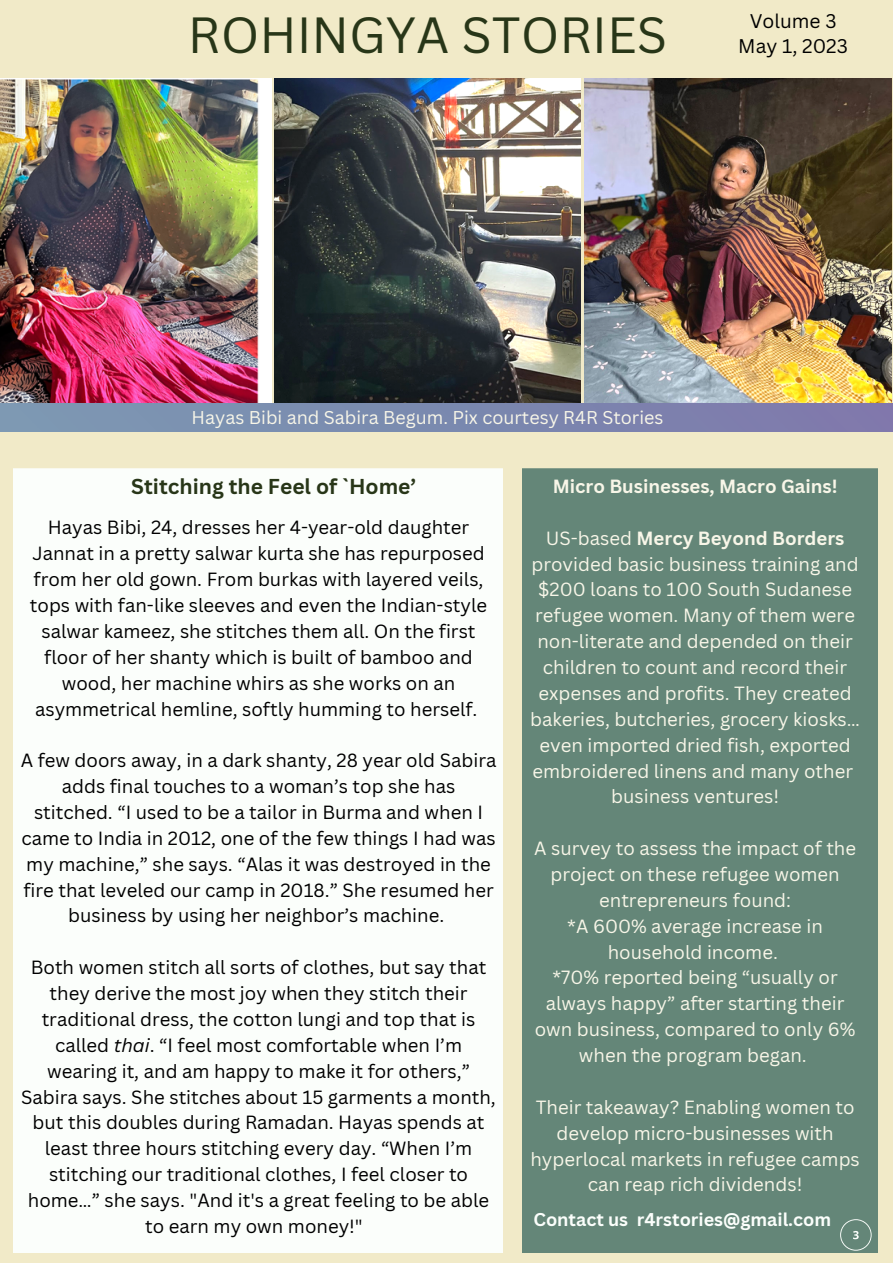
<style>
.page{position:relative;width:893px;height:1264px;background:#fff}
.page>*{position:absolute;margin:0;border:0;box-sizing:border-box;transform-origin:0 0}
.t1{font:49.5px "Canva Sans";color:#283618}
.t2{font:700 21px "Canva Sans";color:#283618}
.t3{font:19.2px/25.8px "Canva Sans";color:#000;text-align:center}
.t4{font:700 18.9px "Canva Sans";color:#000}
.t5{font:18.6px/25.8px "Canva Sans";color:#000;text-align:center}
.t6{font:18.6px/25.8px "Canva Sans";color:#f8f6e8;text-align:center}
.t7{font:700 18.6px "Canva Sans";color:#f8f6e8}
.t8{font:18px "Canva Sans";color:#f8f6e8}
.t9{font:700 18px "Canva Sans";color:#fbfefb}
.s1{font-style:italic}
.s2{font-weight:700}
</style>
<div class="page">
<div style="left:0;top:0;width:892px;height:1262px;background:#f1eac8"></div>
<div style="left:13px;top:462px;width:490px;height:790px;background:#fbfefb"></div>
<div style="left:522px;top:458px;width:356px;height:794px;background:#648678"></div>
<svg style="left:0;top:78px;width:892px;height:390px"></svg>
<img style="left:584px;top:79px;width:307px;height:324px">
<img style="left:0;top:79px;width:271px;height:324px">
<img style="left:275px;top:79px;width:306px;height:324px">
<img style="left:0;top:403px;width:892px;height:28px">
<svg style="left:840px;top:1219px;width:31px;height:31px"></svg>
<h1 class="t1" style="left:188px;top:0;width:480px">ROHINGYA STORIES</h1>
<p class="t3" style="left:738px;top:7px;width:111px">Volume 3<br>May 1, 2023</p>
<h1 class="t1" style="left:139px;top:12px;width:480px">ROHINGYA STORIES</h1>
<p class="t3" style="left:761px;top:25px;width:88px">Volume 3</p>
<p class="t8" style="left:192px;top:405px;width:473px">Hayas Bibi and Sabira Begum. Pix courtesy R4R Stories</p>
<p class="t4" style="left:147px;top:464px;width:199px">Games refugees play!</p>
<p class="t5" style="left:30px;top:514px;width:459px">Hayas Bibi, 24, dresses her 4-year-old daughter Jannat in a pretty salwar kurta she has repurposed from her old gown. From burkas with layered veils, tops with fan-like sleeves and even the Indian-style salwar kameez, she stitches them all. On the first floor of her shanty which is built of bamboo and wood, her machine whirs as she works on an asymmetrical hemline, softly humming to herself.</p>
<p class="t5" style="left:21px;top:747px;width:477px">A few doors away, in a dark shanty, 28 year old Sabira adds final touches to a woman’s top she has stitched. “I used to be a tailor in Burma and when I came to India in 2012, one of the few things I had was my machine,” she says. “Alas it was destroyed in the fire that leveled our camp in 2018.” She resumed her business by using her neighbor’s machine.</p>
<p class="t5" style="left:21px;top:954px;width:476px">Both women stitch all sorts of clothes, but say that they derive the most joy when they stitch their traditional dress, the cotton lungi and top that is called <span class="s1">thai</span>. “I feel most comfortable when I’m wearing it, and am happy to make it for others,” Sabira says. She stitches about 15 garments a month, but this doubles during Ramadan. Hayas spends at least three hours stitching every day. “When I’m stitching our traditional clothes, I feel closer to home…” she says. "And it's a great feeling to be able to earn my own money!"</p>
<p class="t2" style="left:131px;top:471px;width:286px">Stitching the Feel of `Home’</p>
<p class="t7" style="left:552px;top:473px;width:286px">Micro Businesses, Macro Gains!</p>
<p class="t6" style="left:530px;top:524px;width:331px">US-based <span class="s2">Mercy Beyond Borders </span>provided basic business training and $200 loans to 100 South Sudanese refugee women. Many of them were non-literate and depended on their children to count and record their expenses and profits. They created bakeries, butcheries, grocery kiosks… even imported dried fish, exported embroidered linens and many other business ventures!</p>
<p class="t6" style="left:534px;top:835px;width:323px">A survey to assess the impact of the project on these refugee women entrepreneurs found:<br>*A 600% average increase in household income.<br>*70% reported being “usually or always happy” after starting their own business, compared to only 6% when the program began.</p>
<p class="t6" style="left:530px;top:1093px;width:331px">Their takeaway? Enabling women to develop micro-businesses with hyperlocal markets in refugee camps can reap rich dividends!</p>
<p class="t9" style="left:533px;top:1206px;width:299px">Contact us r4rstories@gmail.com</p>
</div>
